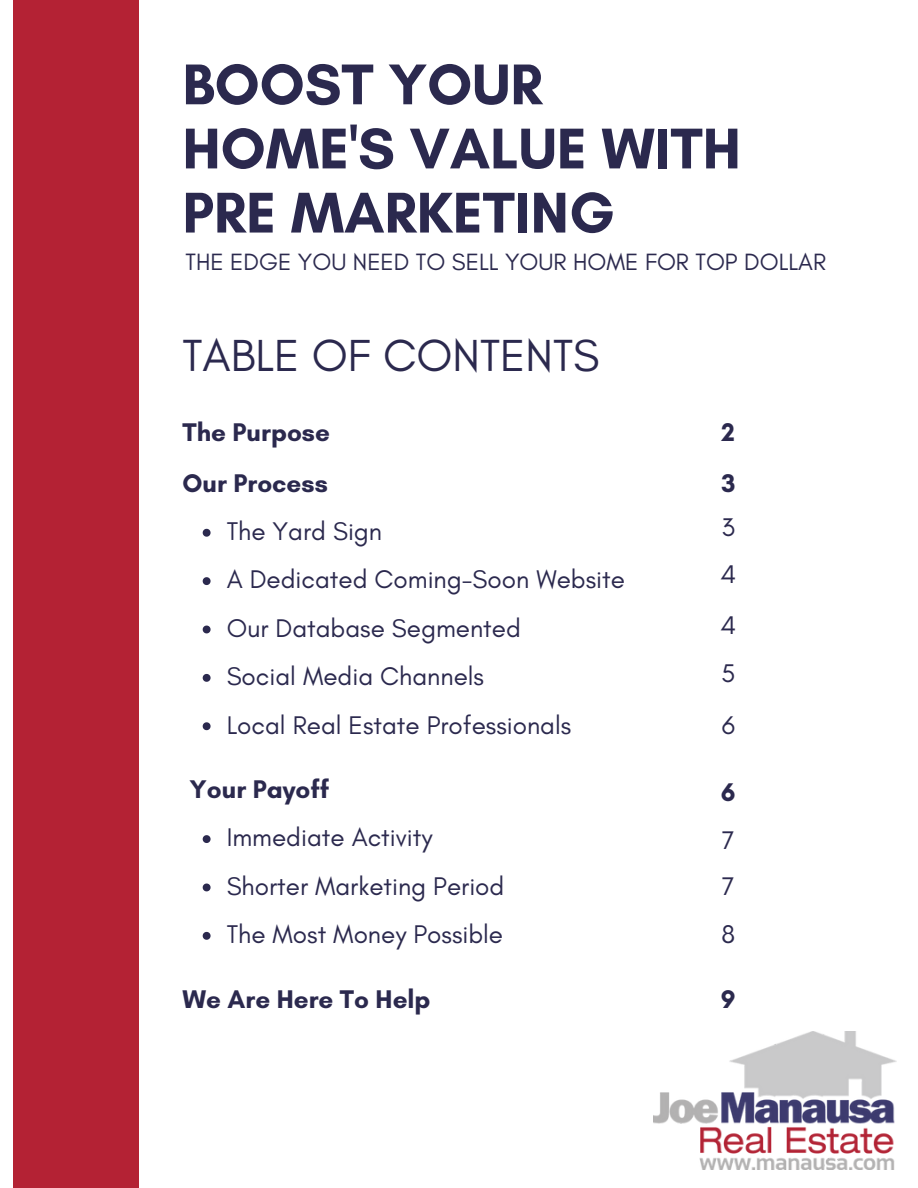
<style>
.page{position:relative;width:918px;height:1188px;background:#fff}
.page>*{position:absolute;margin:0;border:0;box-sizing:border-box;transform-origin:0 0}
.t1{font:700 58.5px/64.2px "Glacial Indifference";color:#2b294e}
.t2{font:45.75px "Glacial Indifference";color:#2b294e}
.t3{font:26.1px/48.3px "Glacial Indifference";color:#2b294e}
.t4{font:700 26.1px/51px "Glacial Indifference";color:#2b294e}
.t5{font:24px "Glacial Indifference";color:#2b294e}
</style>
<div class="page">
<div style="left:13px;top:0;width:125px;height:1188px;background:#b42234"></div>
<svg style="left:203px;top:529px;width:8px;height:8px"></svg>
<svg style="left:203px;top:577px;width:8px;height:8px"></svg>
<svg style="left:203px;top:626px;width:8px;height:7px"></svg>
<svg style="left:203px;top:674px;width:8px;height:8px"></svg>
<svg style="left:203px;top:722px;width:8px;height:8px"></svg>
<svg style="left:203px;top:835px;width:8px;height:8px"></svg>
<svg style="left:203px;top:884px;width:8px;height:7px"></svg>
<svg style="left:203px;top:932px;width:8px;height:8px"></svg>
<img style="left:653px;top:1032px;width:243px;height:137px">
<h1 class="t1" style="left:182px;top:52px;width:560px">BOOST YOUR<br>HOME'S VALUE WITH<br>PRE MARKETING</h1>
<p class="t5" style="left:186px;top:247px;width:642px">THE EDGE YOU NEED TO SELL YOUR HOME FOR TOP DOLLAR</p>
<h2 class="t2" style="left:182px;top:327px;width:419px">TABLE OF CONTENTS</h2>
<p class="t4" style="left:182px;top:406px;width:149px">The Purpose</p>
<p class="t4" style="left:182px;top:457px;width:147px">Our Process</p>
<p class="t3" style="left:227px;top:507px;width:400px">The Yard Sign<br>A Dedicated Coming-Soon Website<br>Our Database Segmented<br>Social Media Channels<br>Local Real Estate Professionals</p>
<p class="t4" style="left:189px;top:763px;width:141px">Your Payoff</p>
<p class="t3" style="left:227px;top:813px;width:279px">Immediate Activity<br>Shorter Marketing Period<br>The Most Money Possible</p>
<p class="t4" style="left:182px;top:973px;width:250px">We Are Here To Help</p>
<p class="t4" style="left:721px;top:406px;width:16px">2<br>3</p>
<p class="t3" style="left:720px;top:503px;width:17px;line-height:47.1px">3<br>4</p>
<p class="t3" style="left:720px;top:601px;width:17px">4</p>
<p class="t3" style="left:721px;top:649px;width:16px">5</p>
<p class="t3" style="left:722px;top:700px;width:15px">6</p>
<p class="t4" style="left:721px;top:767px;width:16px">6</p>
<p class="t3" style="left:722px;top:816px;width:14px">7</p>
<p class="t3" style="left:722px;top:861px;width:15px">7<br>8</p>
<p class="t4" style="left:721px;top:973px;width:16px">9</p>
</div>
